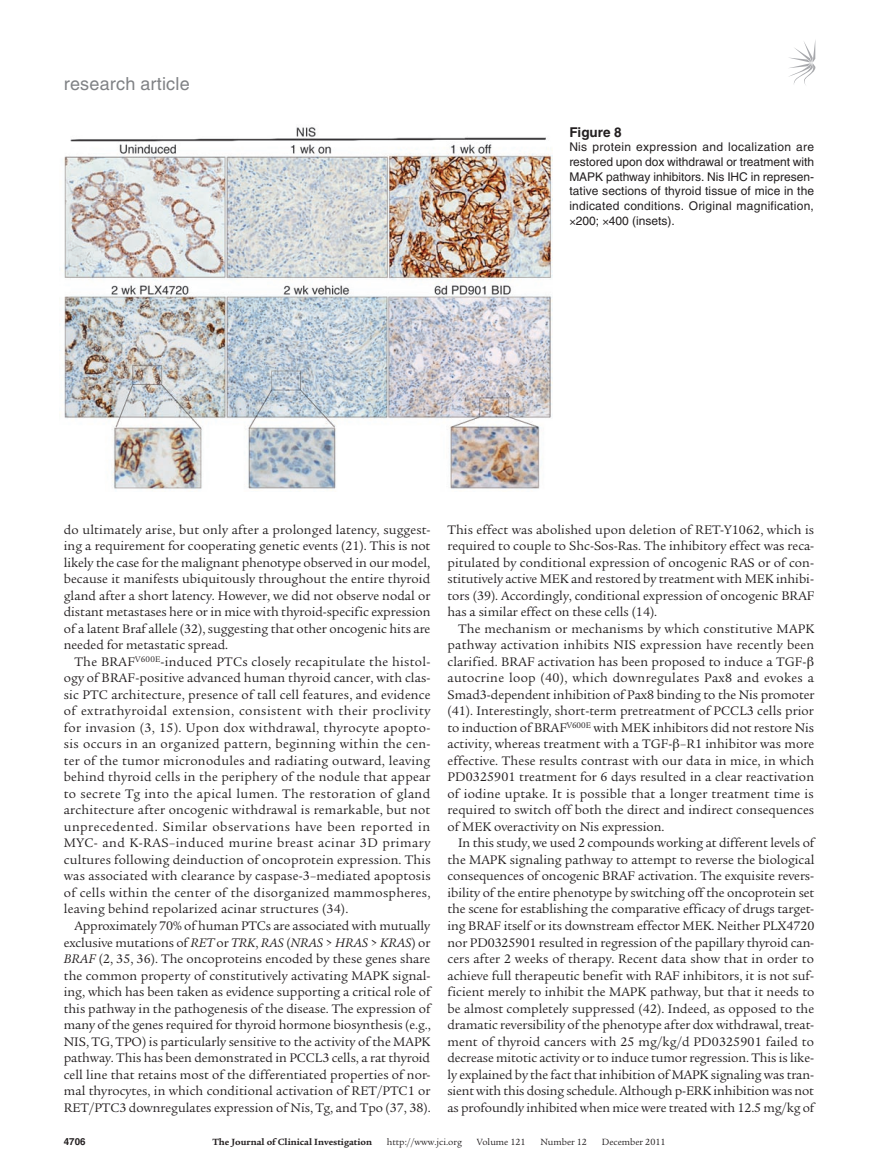
<style>
.page{position:relative;width:878px;height:1175px;background:#fff}
.page>*{position:absolute;margin:0;border:0;box-sizing:border-box;transform-origin:0 0}
.t1{font:18px "Helvetica LT Std";letter-spacing:.01em;color:#808285}
.t2{font:13.5px/16.5px "Legacy Serif Std";letter-spacing:.005em;color:#231f20;text-align:justify}
.t3{font:700 13.5px "Helvetica LT Std";color:#231f20}
.t4{font:12px "Helvetica LT Std";letter-spacing:.01em;color:#231f20}
.t5{font:9.75px "Legacy Serif Std";color:#231f20}
.t6{font:700 9.75px "Legacy Serif Std";color:#231f20}
.t7{font:700 9.75px "Helvetica LT Std";color:#231f20}
.s1{font-style:italic}
</style>
<div class="page">
<svg style="left:789px;top:42px;width:26px;height:43px"></svg>
<img style="left:64px;top:127px;width:488px;height:362px">
<h1 class="t1" style="left:64px;top:73px;width:127px">research article</h1>
<p class="t3" style="left:569px;top:124px;width:54px">Figure 8</p>
<p class="t4" style="left:569px;top:140px;width:246px">Nis protein expression and localization are</p>
<p class="t4" style="left:569px;top:155px;width:246px">restored upon dox withdrawal or treatment with</p>
<p class="t4" style="left:569px;top:169px;width:246px">MAPK pathway inhibitors. Nis IHC in represen-</p>
<p class="t4" style="left:569px;top:184px;width:246px">tative sections of thyroid tissue of mice in the</p>
<p class="t4" style="left:569px;top:199px;width:246px">indicated conditions. Original magnification,</p>
<p class="t4" style="left:576px;top:213px;width:100px">200; 400 (insets).</p>
<p class="t2" style="left:64px;top:521px;width:368px">do ultimately arise, but only after a prolonged latency, suggest&shy;ing a requirement for cooperating genetic events (21). This is not likely the case for the malignant phenotype observed in our model, because it manifests ubiquitously throughout the entire thyroid gland after a short latency. However, we did not observe nodal or distant metastases here or in mice with thyroid-specific expression of a latent Braf allele (32), suggesting that other oncogenic hits are needed for metastatic spread.</p>
<p class="t2" style="left:64px;top:653px;width:368px;text-indent:11px">The BRAF<sup>V600E</sup>-induced PTCs closely recapitulate the histol&shy;ogy of BRAF-positive advanced human thyroid cancer, with clas&shy;sic PTC architecture, presence of tall cell features, and evidence of extrathyroidal extension, consistent with their proclivity for invasion (3, 15). Upon dox withdrawal, thyrocyte apopto&shy;sis occurs in an organized pattern, beginning within the cen&shy;ter of the tumor micronodules and radiating outward, leaving behind thyroid cells in the periphery of the nodule that appear to secrete Tg into the apical lumen. The restoration of gland architecture after oncogenic withdrawal is remarkable, but not unprecedented. Similar observations have been reported in MYC- and K-RAS–induced murine breast acinar 3D primary cultures following deinduction of oncoprotein expression. This was associated with clearance by caspase-3–mediated apoptosis of cells within the center of the disorganized mammospheres, leaving behind repolarized acinar structures (34).</p>
<p class="t2" style="left:64px;top:917px;width:368px;text-indent:11px">Approximately 70% of human PTCs are associated with mutually exclusive mutations of <span class="s1">RET</span> or <span class="s1">TRK</span>, <span class="s1">RAS</span> (<span class="s1">NRAS</span> &gt; <span class="s1">HRAS</span> &gt; <span class="s1">KRAS</span>) or <span class="s1">BRAF</span> (2, 35, 36). The oncoproteins encoded by these genes share the common property of constitutively activating MAPK signal&shy;ing, which has been taken as evidence supporting a critical role of this pathway in the pathogenesis of the disease. The expression of many of the genes required for thyroid hormone biosynthesis (e.g., NIS, TG, TPO) is particularly sensitive to the activity of the MAPK pathway. This has been demonstrated in PCCL3 cells, a rat thyroid cell line that retains most of the differentiated properties of nor&shy;mal thyrocytes, in which conditional activation of RET/PTC1 or RET/PTC3 downregulates expression of Nis, Tg, and Tpo (37, 38).</p>
<p class="t2" style="left:447px;top:521px;width:368px">This effect was abolished upon deletion of RET-Y1062, which is required to couple to Shc-Sos-Ras. The inhibitory effect was reca&shy;pitulated by conditional expression of oncogenic RAS or of con&shy;stitutively active MEK and restored by treatment with MEK inhibi&shy;tors (39). Accordingly, conditional expression of oncogenic BRAF has a similar effect on these cells (14).</p>
<p class="t2" style="left:447px;top:620px;width:368px;text-align:left;text-indent:11px">The mechanism or mechanisms by which constitutive MAPK pathway activation inhibits NIS expression have recently been clarified. BRAF activation has been proposed to induce a TGF&shy;autocrine loop (40), which downregulates Pax8 and evokes a Smad3-dependent inhibition of Pax8 binding to the Nis promoter (41). Interestingly, short-term pretreatment of PCCL3 cells prior to induction of BRAF<sup>V600E</sup> with MEK inhibitors did not restore Nis activity, whereas treatment with a TGF- –R1 inhibitor was more effective. These results contrast with our data in mice, in which PD0325901 treatment for 6 days resulted in a clear reactivation of iodine uptake. It is possible that a longer treatment time is required to switch off both the direct and indirect consequences of MEK overactivity on Nis expression.</p>
<p class="t2" style="left:447px;top:835px;width:368px;text-indent:11px">In this study, we used 2 compounds working at different levels of the MAPK signaling pathway to attempt to reverse the biological consequences of oncogenic BRAF activation. The exquisite revers&shy;ibility of the entire phenotype by switching off the oncoprotein set the scene for establishing the comparative efficacy of drugs target&shy;ing BRAF itself or its downstream effector MEK. Neither PLX4720 nor PD0325901 resulted in regression of the papillary thyroid can&shy;cers after 2 weeks of therapy. Recent data show that in order to achieve full therapeutic benefit with RAF inhibitors, it is not suf&shy;ficient merely to inhibit the MAPK pathway, but that it needs to be almost completely suppressed (42). Indeed, as opposed to the dramatic reversibility of the phenotype after dox withdrawal, treat&shy;ment of thyroid cancers with 25 mg/kg/d PD0325901 failed to decrease mitotic activity or to induce tumor regression. This is like&shy;ly explained by the fact that inhibition of MAPK signaling was tran&shy;sient with this dosing schedule. Although p-ERK inhibition was not as profoundly inhibited when mice were treated with 12.5 mg/kg of</p>
<p class="t7" style="left:64px;top:1135px;width:23px">4706</p>
<p class="t6" style="left:212px;top:1135px;width:161px">The Journal of Clinical Investigation</p>
<p class="t5" style="left:387px;top:1136px;width:77px">http://www.jci.org</p>
<p class="t5" style="left:476px;top:1136px;width:50px">Volume 121</p>
<p class="t5" style="left:540px;top:1136px;width:48px">Number 12</p>
<p class="t5" style="left:601px;top:1136px;width:65px">December 2011</p>
</div>
